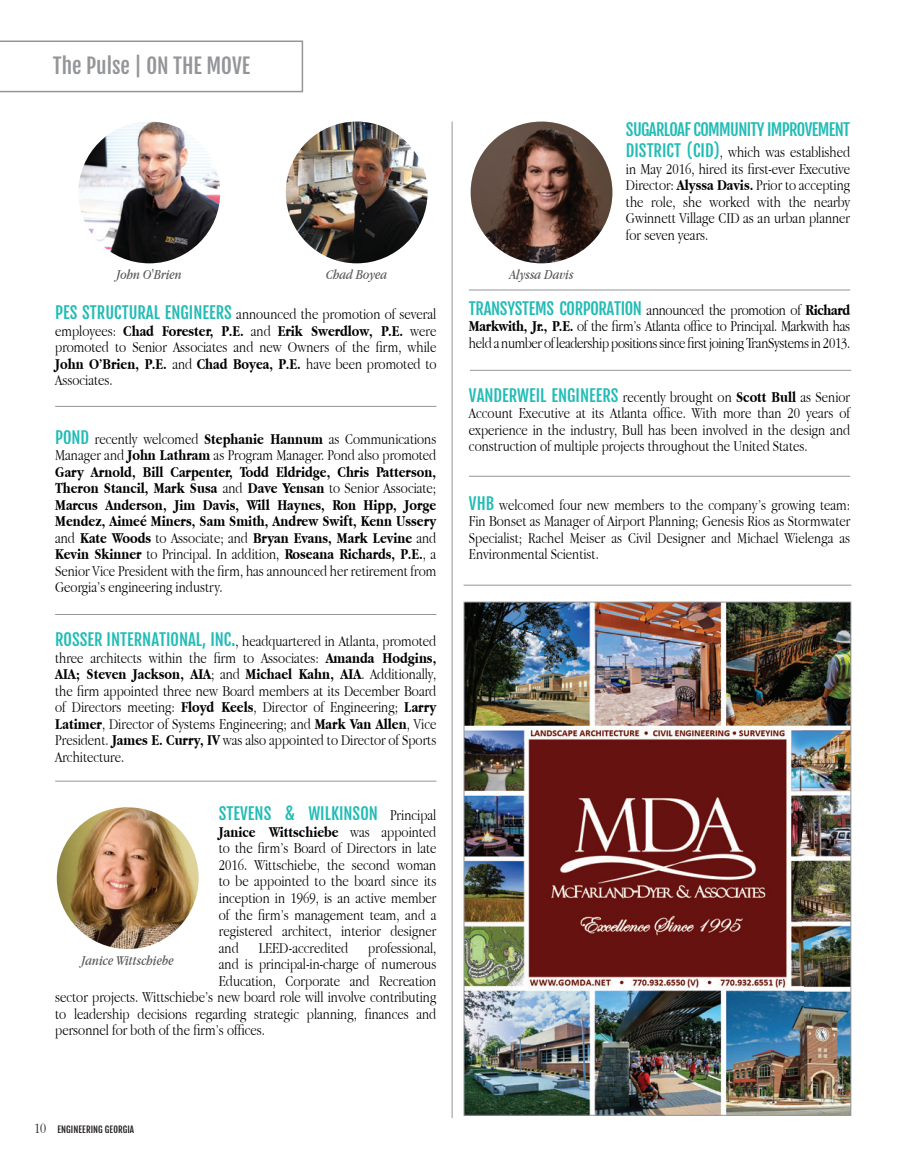
<style>
.page{position:relative;width:905px;height:1175px;background:#fff}
.page>*{position:absolute;margin:0;border:0;box-sizing:border-box;transform-origin:0 0}
.t1{font:21px "Fjalla One";color:#939598}
.t2{font:16.5px "Fjalla One";letter-spacing:-.04em;color:#22bcb5}
.t3{font:16.5px "Fjalla One";color:#22bcb5}
.t4{font:300 15.75px/16.5px "Apple Garamond";color:#000;text-align:justify}
.t5{font:700 15.75px/16.5px "Apple Garamond";color:#000;text-align:justify}
.t6{font:300 15px "Apple Garamond";color:#231f20}
.t7{font:italic 14.25px "Apple Garamond";color:#57585a}
.t8{font:9px "Fjalla One";letter-spacing:.01em;color:#231f20}
.s1{font-family:"Fjalla One";font-weight:400;font-size:16.5px;color:#22bcb5}
.s2{font-weight:700}
.s3{font-weight:300}
.s4{font-family:"Apple Garamond";font-weight:300;font-size:15.75px;color:#000}
</style>
<div class="page">
<svg style="left:0;top:40px;width:303px;height:52px"></svg>
<img style="left:57px;top:807px;width:142px;height:142px;border-radius:71px">
<img style="left:470px;top:122px;width:142px;height:141px;border-radius:71px">
<hr style="left:55px;top:406px;width:381px;height:1px;background:#939598">
<hr style="left:55px;top:614px;width:381px;height:1px;background:#939598">
<hr style="left:55px;top:780px;width:381px;height:1px;background:#939598">
<hr style="left:463px;top:585px;width:388px;height:1px;background:#939598">
<img style="left:465px;top:603px;width:384px;height:510px">
<hr style="left:452px;top:122px;width:1px;height:996px;background:#939598">
<hr style="left:469px;top:476px;width:381px;height:1px;background:#939598">
<hr style="left:469px;top:290px;width:381px;height:1px;background:#939598">
<img style="left:286px;top:122px;width:141px;height:141px;border-radius:71px">
<img style="left:78px;top:122px;width:142px;height:141px;border-radius:71px">
<hr style="left:470px;top:370px;width:381px;height:1px;background:#939598">
<h1 class="t1" style="left:53px;top:53px;width:199px">The Pulse | ON THE MOVE</h1>
<p class="t7" style="left:117px;top:266px;width:66px">John O'Brien</p>
<p class="t7" style="left:326px;top:266px;width:63px">Chad Boyea</p>
<p class="t7" style="left:509px;top:266px;width:66px">Alyssa Davis</p>
<p class="t2" style="left:626px;top:119px;width:226px">SUGARLOAF COMMUNITY IMPROVEMENT</p>
<p class="t4" style="left:626px;top:144px;width:226px"><span class="s1">DISTRICT (CID)</span>, which was established in May 2016, hired its first-ever Executive Director: <span class="s2">Alyssa Davis.</span> Prior to accepting the role, she worked with the nearby Gwinnett Village CID as an urban planner for seven years.</p>
<p class="t4" style="left:55px;top:306px;width:383px"><span class="s1">PES STRUCTURAL ENGINEERS</span> announced the promotion of several employees: <span class="s2">Chad Forester, P.E.</span> and <span class="s2">Erik Swerdlow, P.E.</span> were promoted to Senior Associates and new Owners of the firm, while <span class="s2">John O’Brien, P.E.</span> and <span class="s2">Chad Boyea, P.E.</span> have been promoted to Associates.</p>
<p class="t5" style="left:55px;top:430px;width:383px"><span class="s1">POND</span> <span class="s3">recently welcomed</span> Stephanie Hannum <span class="s3">as Communications Manager and</span> John Lathram <span class="s3">as Program Manager. Pond also promoted </span>Gary Arnold, Bill Carpenter, Todd Eldridge, Chris Patterson, Theron Stancil, Mark Susa <span class="s3">and</span> Dave Yensan <span class="s3">to Senior Associate; </span>Marcus Anderson, Jim Davis, Will Haynes, Ron Hipp, Jorge Mendez, Aimeé Miners, Sam Smith, Andrew Swift, Kenn Ussery <span class="s3">and</span> Kate Woods <span class="s3">to Associate; and</span> Bryan Evans, Mark Levine <span class="s3">and </span>Kevin Skinner <span class="s3">to Principal. In addition,</span> Roseana Richards, P.E.<span class="s3">, a Senior Vice President with the firm, has announced her retirement from Georgia’s engineering industry.</span></p>
<p class="t4" style="left:55px;top:633px;width:383px"><span class="s1">ROSSER INTERNATIONAL, INC.</span>, headquartered in Atlanta, promoted three architects within the firm to Associates: <span class="s2">Amanda Hodgins, AIA; Steven Jackson, AIA</span>; and <span class="s2">Michael Kahn, AIA</span>. Additionally, the firm appointed three new Board members at its December Board of Directors meeting: <span class="s2">Floyd Keels</span>, Director of Engineering; <span class="s2">Larry Latimer</span>, Director of Systems Engineering; and <span class="s2">Mark Van Allen</span>, Vice President. <span class="s2">James E. Curry, IV</span> was also appointed to Director of Sports Architecture.</p>
<p class="t3" style="left:219px;top:803px;width:219px">STEVENS &amp; WILKINSON <span class="s4">Principal</span></p>
<p class="t4" style="left:219px;top:823px;width:219px"><span class="s2">Janice Wittschiebe</span> was appointed to the firm’s Board of Directors in late 2016. Wittschiebe, the second woman to be appointed to the board since its inception in 1969, is an active member of the firm’s management team, and a registered architect, interior designer and</p>
<p class="t4" style="left:259px;top:939px;width:91px">LEED-accredited</p>
<p class="t4" style="left:368px;top:939px;width:70px">professional,</p>
<p class="t4" style="left:219px;top:955px;width:219px">and is principal-in-charge of numerous</p>
<p class="t4" style="left:219px;top:972px;width:219px">Education, Corporate and Recreation</p>
<p class="t4" style="left:55px;top:988px;width:383px">sector projects. Wittschiebe’s new board role will involve contributing</p>
<p class="t4" style="left:55px;top:1005px;width:383px">to leadership decisions regarding strategic planning, finances and</p>
<p class="t4" style="left:55px;top:1021px;width:211px">personnel for both of the firm’s offices.</p>
<p class="t7" style="left:82px;top:951px;width:93px">Janice Wittschiebe</p>
<p class="t4" style="left:469px;top:301px;width:383px"><span class="s1">TRANSYSTEMS CORPORATION</span> announced the promotion of <span class="s2">Richard Markwith, Jr., P.E.</span> of the firm’s Atlanta office to Principal. Markwith has held a number of leadership positions since first joining TranSystems in 2013.</p>
<p class="t4" style="left:469px;top:388px;width:383px"><span class="s1">VANDERWEIL ENGINEERS</span> recently brought on <span class="s2">Scott Bull</span> as Senior Account Executive at its Atlanta office. With more than 20 years of experience in the industry, Bull has been involved in the design and construction of multiple projects throughout the United States.</p>
<p class="t4" style="left:469px;top:496px;width:383px"><span class="s1">VHB</span> welcomed four new members to the company’s growing team:<br>Fin Bonset as Manager of Airport Planning; Genesis Rios as Stormwater Specialist; Rachel Meiser as Civil Designer and Michael Wielenga as Environmental Scientist.</p>
<p class="t6" style="left:34px;top:1119px;width:14px">10</p>
<p class="t8" style="left:57px;top:1124px;width:78px">ENGINEERING GEORGIA</p>
</div>
